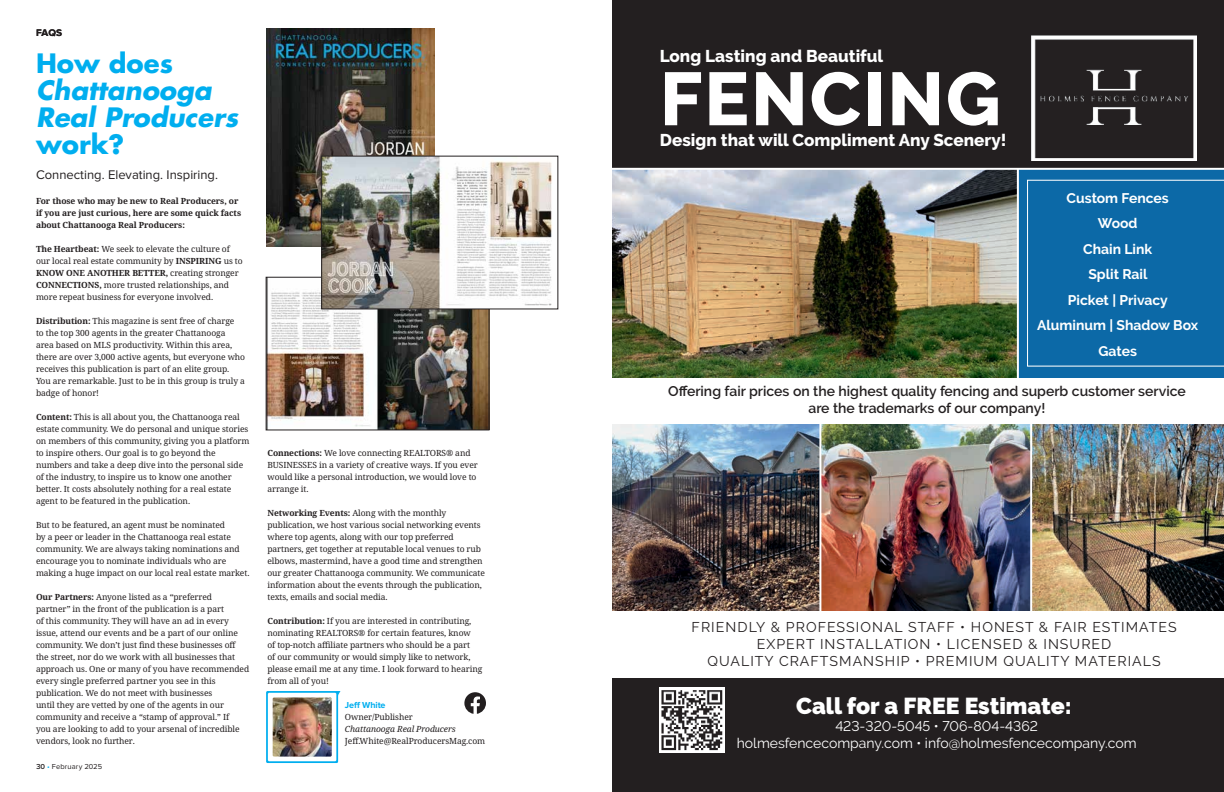
<style>
.page{position:relative;width:1224px;height:792px;background:#fff}
.page>*{position:absolute;margin:0;border:0;box-sizing:border-box;transform-origin:0 0}
.t1{font:800 74.8px "Raleway";letter-spacing:.025em;color:#fff}
.t2{font:italic 700 26px/27px "Futura Std";color:#00aeef}
.t3{font:700 26px "Futura Std";color:#00aeef}
.t4{font:900 23px "Raleway";color:#fff}
.t5{font:800 17.1px "Raleway";color:#fff}
.t6{font:14.1px/17px "Raleway";letter-spacing:.075em;color:#231f20;text-align:center}
.t7{font:600 14px/16.8px "Raleway";color:#231f20;text-align:center}
.t8{font:14px/16.8px "Raleway";color:#fff;text-align:center}
.t9{font:700 13.9px/25.5px "Raleway";color:#fff;text-align:center}
.t10{font:13px "Proxima Nova";color:#231f20}
.t11{font:700 10px "Proxima Nova";color:#231f20}
.t12{font:700 9px "Proxima Nova";letter-spacing:-.01em;color:#00aeef}
.t13{font:8.5px/12px "Avrile Serif";letter-spacing:-.01em;color:#231f20}
.t14{font:700 8.5px/12px "Avrile Serif";letter-spacing:-.01em;color:#231f20}
.t15{font:italic 8.5px "Avrile Serif";letter-spacing:-.01em;color:#231f20}
.t16{font:7.5px "Proxima Nova";letter-spacing:.02em;color:#231f20}
.s1{font-weight:700}
.s2{font-weight:600}
.s3{color:#00aeef}
</style>
<div class="page">
<div style="left:612px;top:0;width:612px;height:169px;background:#231f20"></div>
<img style="left:1032px;top:35px;width:165px;height:126px">
<div style="left:612px;top:679px;width:612px;height:113px;background:#231f20"></div>
<img style="left:612px;top:170px;width:405px;height:208px">
<div style="left:1018px;top:169px;width:206px;height:209px;background:#0c69a7"></div>
<svg style="left:1027px;top:180px;width:197px;height:187px"></svg>
<img style="left:612px;top:425px;width:612px;height:185px">
<div style="left:659px;top:687px;width:66px;height:66px;background:#fff"></div>
<img style="left:661px;top:690px;width:62px;height:61px">
<hr style="left:612px;top:168px;width:612px;height:2px;background:#fff">
<hr style="left:1017px;top:169px;width:2px;height:217px;background:#fff">
<hr style="left:1030px;top:416px;width:2px;height:200px;background:#fff">
<hr style="left:819px;top:416px;width:2px;height:200px;background:#fff">
<svg style="left:266px;top:691px;width:74px;height:72px"></svg>
<img style="left:273px;top:697px;width:59px;height:60px">
<img style="left:268px;top:279px;width:219px;height:149px">
<div style="left:266px;top:277px;width:223px;height:153px;border:1px solid #231f20"></div>
<img style="left:266px;top:28px;width:169px;height:218px">
<img style="left:324px;top:158px;width:228px;height:149px">
<div style="left:322px;top:156px;width:236px;height:153px;border:1px solid #231f20"></div>
<svg style="left:464px;top:692px;width:22px;height:22px"></svg>
<p class="t11" style="left:36px;top:28px;width:28px">FAQS</p>
<h2 class="t3" style="left:36px;top:46px;width:139px">How does</h2>
<h2 class="t2" style="left:36px;top:77px;width:204px">Chattanooga<br>Real Producers</h2>
<h2 class="t3" style="left:36px;top:127px;width:90px">work?</h2>
<h3 class="t10" style="left:36px;top:167px;width:184px">Connecting. Elevating. Inspiring.</h3>
<p class="t14" style="left:36px;top:195px;width:207px">For those who may be new to Real Producers, or if you are just curious, here are some quick facts about Chattanooga Real Producers:</p>
<p class="t13" style="left:36px;top:243px;width:208px"><span class="s1">The Heartbeat:</span> We seek to elevate the culture of our local real estate community by <span class="s1">INSPIRING</span> us to <span class="s1">KNOW ONE ANOTHER BETTER,</span> creating stronger <span class="s1">CONNECTIONS,</span> more trusted relationships, and more repeat business for everyone involved.</p>
<p class="t13" style="left:36px;top:315px;width:211px"><span class="s1">Distribution:</span> This magazine is sent free of charge<br>to the top 300 agents in the greater Chattanooga area based on MLS productivity. Within this area, there are over 3,000 active agents, but everyone who receives this publication is part of an elite group.<br>You are remarkable. Just to be in this group is truly a badge of honor!</p>
<p class="t13" style="left:36px;top:411px;width:215px"><span class="s1">Content:</span> This is all about you, the Chattanooga real estate community. We do personal and unique stories on members of this community, giving you a platform to inspire others. Our goal is to go beyond the numbers and take a deep dive into the personal side of the industry, to inspire us to know one another better. It costs absolutely nothing for a real estate agent to be featured in the publication.</p>
<p class="t13" style="left:36px;top:519px;width:215px">But to be featured, an agent must be nominated<br>by a peer or leader in the Chattanooga real estate community. We are always taking nominations and encourage you to nominate individuals who are making a huge impact on our local real estate market.</p>
<p class="t13" style="left:36px;top:591px;width:215px"><span class="s1">Our Partners:</span> Anyone listed as a “preferred<br>partner” in the front of the publication is a part<br>of this community. They will have an ad in every issue, attend our events and be a part of our online community. We don’t just find these businesses off the street, nor do we work with all businesses that approach us. One or many of you have recommended every single preferred partner you see in this publication. We do not meet with businesses<br>until they are vetted by one of the agents in our community and receive a “stamp of approval.” If<br>you are looking to add to your arsenal of incredible vendors, look no further.</p>
<p class="t16" style="left:36px;top:762px;width:68px"><span class="s2">30</span> <span class="s3">•</span> February 2025</p>
<p class="t13" style="left:267px;top:447px;width:212px"><span class="s1">Connections:</span> We love connecting REALTORS® and BUSINESSES in a variety of creative ways. If you ever would like a personal introduction, we would love to arrange it.</p>
<p class="t13" style="left:267px;top:507px;width:219px"><span class="s1">Networking Events:</span> Along with the monthly publication, we host various social networking events where top agents, along with our top preferred partners, get together at reputable local venues to rub elbows, mastermind, have a good time and strengthen our greater Chattanooga community. We communicate information about the events through the publication, texts, emails and social media.</p>
<p class="t13" style="left:267px;top:615px;width:216px"><span class="s1">Contribution:</span> If you are interested in contributing, nominating REALTORS® for certain features, know<br>of top-notch affiliate partners who should be a part<br>of our community or would simply like to network, please email me at any time. I look forward to hearing from all of you!</p>
<p class="t12" style="left:345px;top:701px;width:42px">Jeff White</p>
<p class="t13" style="left:345px;top:711px;width:69px">Owner/Publisher</p>
<p class="t15" style="left:345px;top:723px;width:112px">Chattanooga Real Producers</p>
<p class="t13" style="left:345px;top:735px;width:142px">Jeff.White@RealProducersMag.com</p>
<h3 class="t5" style="left:660px;top:46px;width:225px">Long Lasting and Beautiful</h3>
<h1 class="t1" style="left:660px;top:56px;width:342px">FENCING</h1>
<h3 class="t5" style="left:660px;top:130px;width:348px">Design that will Compliment Any Scenery!</h3>
<h3 class="t9" style="left:1037px;top:185px;width:163px">Custom Fences<br>Wood<br>Chain Link<br>Split Rail<br>Picket | Privacy<br>Aluminum | Shadow Box<br>Gates</h3>
<h3 class="t7" style="left:668px;top:383px;width:519px">Offering fair prices on the highest quality fencing and superb customer service are the trademarks of our company!</h3>
<h3 class="t6" style="left:692px;top:618px;width:486px">FRIENDLY &amp; PROFESSIONAL STAFF • HONEST &amp; FAIR ESTIMATES<br>EXPERT INSTALLATION • LICENSED &amp; INSURED<br>QUALITY CRAFTSMANSHIP • PREMIUM QUALITY MATERIALS</h3>
<h3 class="t4" style="left:796px;top:693px;width:277px">Call for a FREE Estimate:</h3>
<h3 class="t8" style="left:737px;top:718px;width:401px">423-320-5045 • 706-804-4362<br>holmesfencecompany.com • info@holmesfencecompany.com</h3>
</div>
